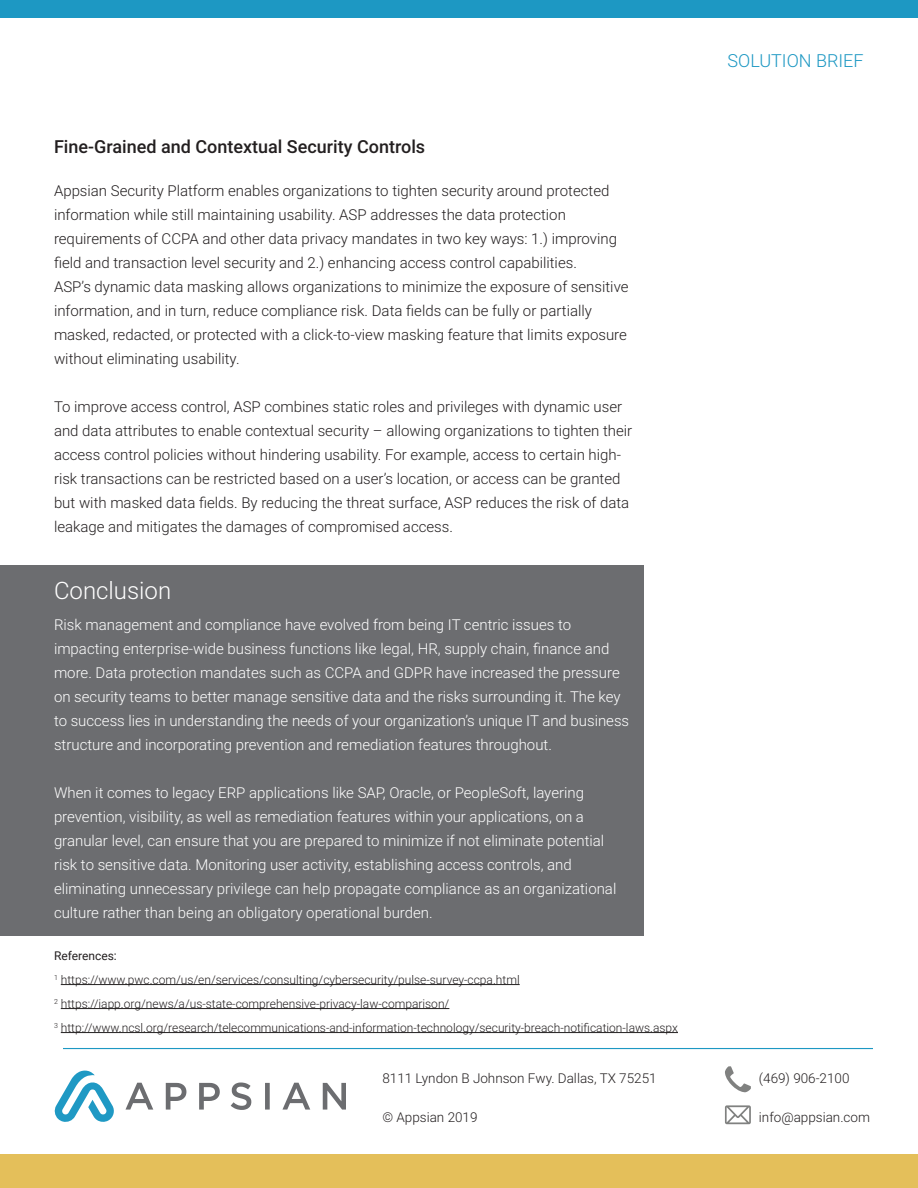
<style>
.page{position:relative;width:918px;height:1188px;background:#fff}
.page>*{position:absolute;margin:0;border:0;box-sizing:border-box;transform-origin:0 0}
.t1{font:300 24px "Roboto";color:#fff}
.t2{font:500 18px "Roboto";color:#231f20}
.t3{font:300 18px "Roboto";color:#1d98c3}
.t4{font:300 15px/24px "Roboto";color:#231f20}
.t5{font:300 15px/24px "Roboto";color:#fff}
.t6{font:300 13.5px "Roboto";color:#231f20}
.t7{font:300 12px/24px "Roboto";color:#231f20}
.s1{font-weight:400}
</style>
<div class="page">
<div style="left:0;top:565px;width:644px;height:371px;background:#6c6d70"></div>
<div style="left:0;top:1154px;width:918px;height:34px;background:#e4bf5a"></div>
<div style="left:0;top:0;width:918px;height:17px;background:#1d98c3"></div>
<hr style="left:61px;top:984px;width:459px;height:1px;background:#231f20">
<hr style="left:61px;top:1008px;width:388px;height:1px;background:#231f20">
<hr style="left:61px;top:1032px;width:617px;height:1px;background:#231f20">
<svg style="left:55px;top:1071px;width:59px;height:51px"></svg>
<svg style="left:125px;top:1083px;width:221px;height:27px"></svg>
<svg style="left:725px;top:1066px;width:26px;height:26px"></svg>
<svg style="left:725px;top:1105px;width:26px;height:19px"></svg>
<hr style="left:63px;top:1048px;width:810px;height:1px;background:#1d98c3">
<p class="t2" style="left:54px;top:134px;width:373px">Fine-Grained and Contextual Security Controls</p>
<p class="t4" style="left:54px;top:178px;width:576px">Appsian Security Platform enables organizations to tighten security around protected information while still maintaining usability. ASP addresses the data protection requirements of CCPA and other data privacy mandates in two key ways: 1.) improving field and transaction level security and 2.) enhancing access control capabilities.<br>ASP’s dynamic data masking allows organizations to minimize the exposure of sensitive information, and in turn, reduce compliance risk. Data fields can be fully or partially masked, redacted, or protected with a click-to-view masking feature that limits exposure without eliminating usability.</p>
<p class="t4" style="left:54px;top:394px;width:580px">To improve access control, ASP combines static roles and privileges with dynamic user and data attributes to enable contextual security – allowing organizations to tighten their access control policies without hindering usability. For example, access to certain high&shy;risk transactions can be restricted based on a user’s location, or access can be granted but with masked data fields. By reducing the threat surface, ASP reduces the risk of data leakage and mitigates the damages of compromised access.</p>
<p class="t3" style="left:727px;top:48px;width:138px">SOLUTION BRIEF</p>
<h1 class="t1" style="left:54px;top:573px;width:119px">Conclusion</h1>
<p class="t5" style="left:54px;top:613px;width:577px">Risk management and compliance have evolved from being IT centric issues to impacting enterprise-wide business functions like legal, HR, supply chain, finance and more. Data protection mandates such as CCPA and GDPR have increased the pressure on security teams to better manage sensitive data and the risks surrounding it. The key to success lies in understanding the needs of your organization’s unique IT and business structure and incorporating prevention and remediation features throughout.</p>
<p class="t5" style="left:54px;top:781px;width:564px">When it comes to legacy ERP applications like SAP, Oracle, or PeopleSoft, layering prevention, visibility, as well as remediation features within your applications, on a granular level, can ensure that you are prepared to minimize if not eliminate potential risk to sensitive data. Monitoring user activity, establishing access controls, and eliminating unnecessary privilege can help propagate compliance as an organizational culture rather than being an obligatory operational burden.</p>
<p class="t7" style="left:54px;top:943px;width:626px"><span class="s1">References:<br></span><sup>1</sup> https://www.pwc.com/us/en/services/consulting/cybersecurity/pulse-survey-ccpa.html<br><sup>2</sup> https://iapp.org/news/a/us-state-comprehensive-privacy-law-comparison/<br><sup>3</sup> http://www.ncsl.org/research/telecommunications-and-information-technology/security-breach-notification-laws.aspx</p>
<p class="t6" style="left:382px;top:1069px;width:276px">8111 Lyndon B Johnson Fwy. Dallas, TX 75251</p>
<p class="t6" style="left:759px;top:1069px;width:92px">(469) 906-2100</p>
<p class="t6" style="left:382px;top:1108px;width:97px">© Appsian 2019</p>
<p class="t6" style="left:759px;top:1108px;width:113px">info@appsian.com</p>
</div>
